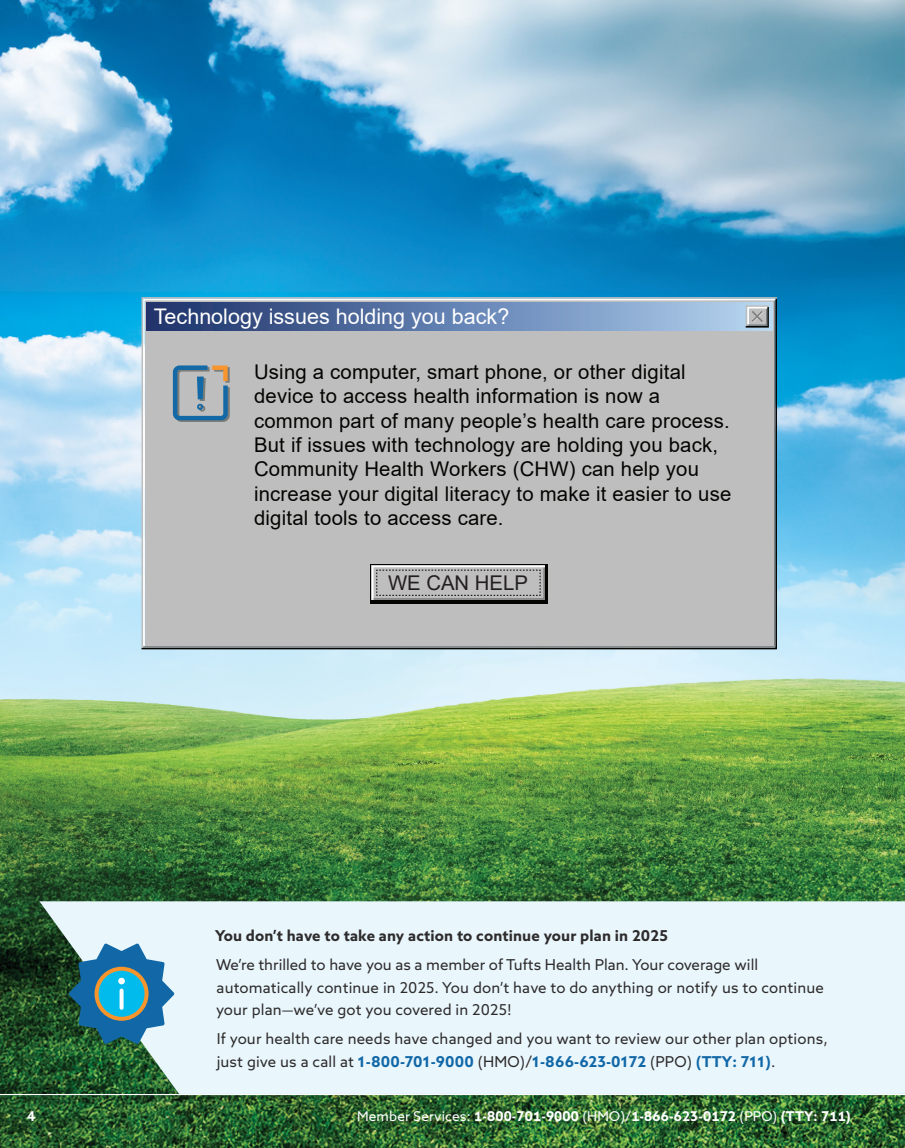
<style>
.page{position:relative;width:905px;height:1148px;background:#fff}
.page>*{position:absolute;margin:0;border:0;box-sizing:border-box;transform-origin:0 0}
.t1{font:21.45px "Arial";color:#fff}
.t2{font:20.25px/24.3px "Arial";letter-spacing:.01em;color:#040503}
.t3{font:20.25px "Arial";color:#231f20}
.Body{font:15px/22.5px "Point 32 Health Sans";letter-spacing:.01em;color:#2e2b2c}
.t4{font:700 15px "Point 32 Health Sans";letter-spacing:.01em;color:#2e2b2c}
.t5{font:700 13.5px "Point 32 Health Sans";letter-spacing:.01em;color:#fff}
.s1{font-weight:700;color:#1268a7}
.s2{font-weight:400}
</style>
<div class="page">
<img style="left:0;top:0;width:904px;height:1148px">
<div style="left:39px;top:901px;width:865px;height:192px;background:#e9f7fd"></div>
<svg style="left:69px;top:943px;width:105px;height:101px;background:#4c91aa"></svg>
<div style="left:118px;top:977px;width:7px;height:7px;background:#fff;border-radius:50%"></div>
<hr style="left:120px;top:988px;width:3px;height:21px;background:#fff;border-radius:2px">
<div style="left:142px;top:298px;width:634px;height:349px;background:#bfbebe"></div>
<div style="left:146px;top:302px;width:626px;height:29px;background:linear-gradient(to right,#1a306c,#b4d5f4)"></div>
<div style="left:370px;top:564px;width:178px;height:39px;background:#040503"></div>
<svg style="left:371px;top:565px;width:174px;height:35px;background:#b9b8b8"></svg>
<svg style="left:744px;top:304px;width:25px;height:24px"></svg>
<svg style="left:171px;top:363px;width:61px;height:61px;background:#90a1ab"></svg>
<hr style="left:0;top:1094px;width:904px;height:1px;background:#fff">
<p class="t1" style="left:154px;top:301px;width:357px">Technology issues holding you back?</p>
<p class="t2" style="left:254px;top:359px;width:479px">Using a computer, smart phone, or other digital device to access health information is now a common part of many people’s health care process.<br>But if issues with technology are holding you back, Community Health Workers (CHW) can help you increase your digital literacy to make it easier to use digital tools to access care.</p>
<p class="t3" style="left:388px;top:568px;width:141px">WE CAN HELP</p>
<h3 class="t4" style="left:215px;top:925px;width:454px">You don’t have to take any action to continue your plan in 2025</h3>
<p class="Body" style="left:216px;top:953px;width:609px">We’re thrilled to have you as a member of Tufts Health Plan. Your coverage will automatically continue in 2025. You don’t have to do anything or notify us to continue your plan—we’ve got you covered in 2025!</p>
<p class="Body" style="left:217px;top:1027px;width:612px">If your health care needs have changed and you want to review our other plan options, just give us a call at <span class="s1">1-800-701-9000</span> (HMO)/<span class="s1">1-866-623-0172</span> (PPO) <span class="s1">(TTY: 711)</span>.</p>
<p class="t5" style="left:27px;top:1107px;width:10px">4</p>
<p class="t5" style="left:357px;top:1107px;width:495px"><span class="s2">Member Services:</span> 1-800-701-9000 <span class="s2">(HMO)/</span>1-866-623-0172 <span class="s2">(PPO)</span> (TTY: 711)</p>
</div>
